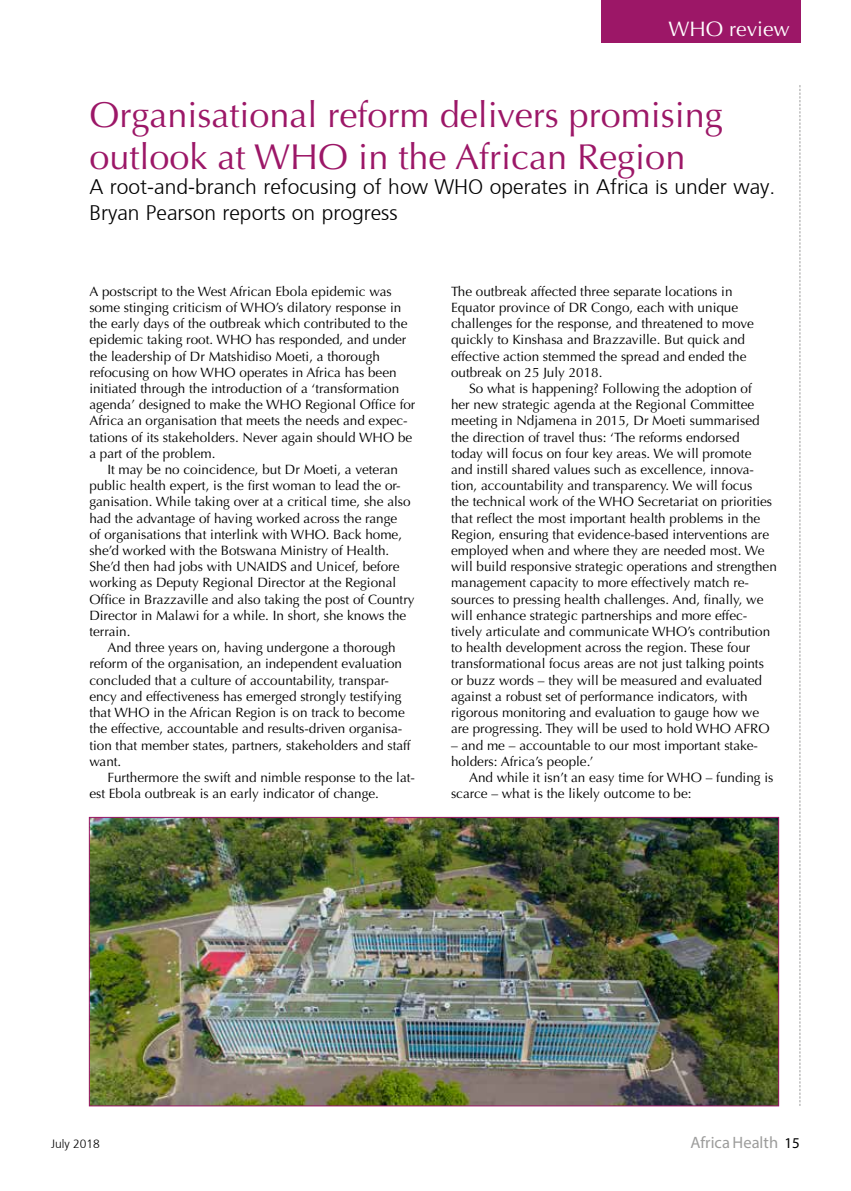
<style>
.page{position:relative;width:851px;height:1191px;background:#fff}
.page>*{position:absolute;margin:0;border:0;box-sizing:border-box;transform-origin:0 0}
.t1{font:36px/42px "Optima";color:#9c1767}
.t2{font:300 21px/25.2px "Frutiger";color:#000}
.t3{font:21px "Optima";color:#fff}
.t4{font:16.5px "Myriad Pro";color:#9d9d9c}
.t5{font:13.5px/16.2px "Optima";color:#000}
.t6{font:300 12px "Frutiger";color:#000}
.s1{font-size:15px;color:#000}
</style>
<div class="page">
<svg style="left:799px;top:85px;width:1px;height:1021px"></svg>
<div style="left:600px;top:0;width:200px;height:43px;background:#9c1767"></div>
<img style="left:91px;top:819px;width:685px;height:285px">
<h2 class="t3" style="left:668px;top:17px;width:123px">WHO review</h2>
<h2 class="t3" style="left:723px;top:17px;width:67px">Feature</h2>
<h1 class="t1" style="left:89px;top:94px;width:635px">Organisational reform delivers promising outlook at WHO in the African Region</h1>
<h2 class="t2" style="left:89px;top:176px;width:687px">A root-and-branch refocusing of how WHO operates in Africa is under way.<br>Bryan Pearson reports on progress</h2>
<p class="t5" style="left:89px;top:283px;width:327px">A postscript to the West African Ebola epidemic was some stinging criticism of WHO’s dilatory response in the early days of the outbreak which contributed to the epidemic taking root. WHO has responded, and under the leadership of Dr Matshidiso Moeti, a thorough refocusing on how WHO operates in Africa has been initiated through the introduction of a ‘transformation agenda’ designed to make the WHO Regional Office for Africa an organisation that meets the needs and expec&shy;tations of its stakeholders. Never again should WHO be a part of the problem.</p>
<p class="t5" style="left:89px;top:461px;width:327px;text-indent:18px">It may be no coincidence, but Dr Moeti, a veteran public health expert, is the first woman to lead the or&shy;ganisation. While taking over at a critical time, she also had the advantage of having worked across the range<br>of organisations that interlink with WHO. Back home, she’d worked with the Botswana Ministry of Health.<br>She’d then had jobs with UNAIDS and Unicef, before working as Deputy Regional Director at the Regional Office in Brazzaville and also taking the post of Country Director in Malawi for a while. In short, she knows the terrain.</p>
<p class="t5" style="left:89px;top:640px;width:323px;text-indent:18px">And three years on, having undergone a thorough reform of the organisation, an independent evaluation concluded that a culture of accountability, transpar&shy;ency and effectiveness has emerged strongly testifying that WHO in the African Region is on track to become the effective, accountable and results-driven organisa&shy;tion that member states, partners, stakeholders and staff want.</p>
<p class="t5" style="left:89px;top:769px;width:327px;text-indent:18px">Furthermore the swift and nimble response to the lat&shy;est Ebola outbreak is an early indicator of change.</p>
<p class="t5" style="left:451px;top:283px;width:304px">The outbreak affected three separate locations in Equator province of DR Congo, each with unique challenges for the response, and threatened to move quickly to Kinshasa and Brazzaville. But quick and effective action stemmed the spread and ended the outbreak on 25 July 2018.</p>
<p class="t5" style="left:451px;top:380px;width:327px;text-indent:18px">So what is happening? Following the adoption of<br>her new strategic agenda at the Regional Committee meeting in Ndjamena in 2015, Dr Moeti summarised the direction of travel thus: ‘The reforms endorsed<br>today will focus on four key areas. We will promote<br>and instill shared values such as excellence, innova&shy;tion, accountability and transparency. We will focus<br>the technical work of the WHO Secretariat on priorities that reflect the most important health problems in the Region, ensuring that evidence-based interventions are employed when and where they are needed most. We will build responsive strategic operations and strengthen management capacity to more effectively match re&shy;sources to pressing health challenges. And, finally, we will enhance strategic partnerships and more effec&shy;tively articulate and communicate WHO’s contribution to health development across the region. These four transformational focus areas are not just talking points or buzz words – they will be measured and evaluated against a robust set of performance indicators, with rigorous monitoring and evaluation to gauge how we are progressing. They will be used to hold WHO AFRO</p>
<p class="t5" style="left:451px;top:737px;width:308px">– and me – accountable to our most important stake&shy;holders: Africa’s people.’</p>
<p class="t5" style="left:451px;top:769px;width:324px;text-indent:18px">And while it isn’t an easy time for WHO – funding is scarce – what is the likely outcome to be:</p>
<p class="t6" style="left:51px;top:1138px;width:50px">July 2018</p>
<p class="t4" style="left:690px;top:1132px;width:111px">Africa Health <span class="s1">15</span></p>
</div>
